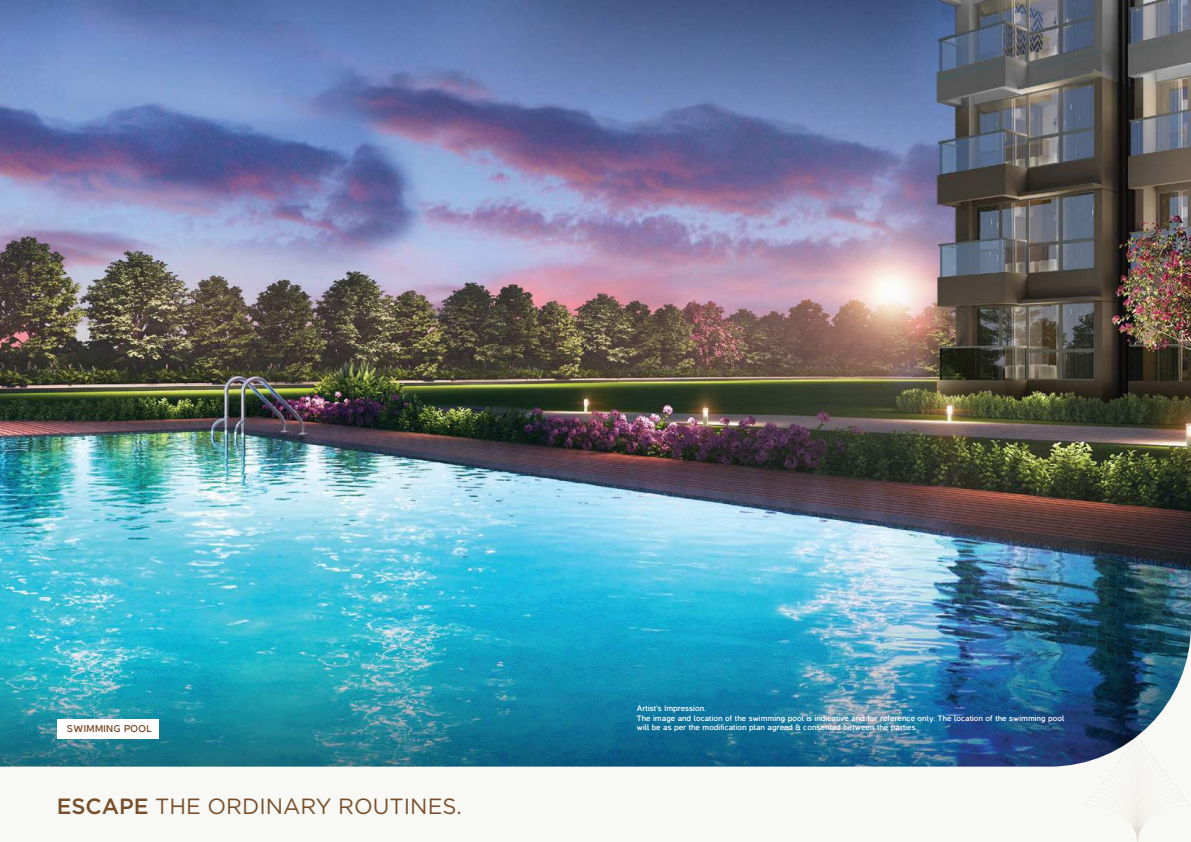
<style>
.page{position:relative;width:1191px;height:842px;background:#f8f8f5}
.page>*{position:absolute;margin:0;border:0;box-sizing:border-box;transform-origin:0 0}
.t1{font:22px "Gotham";color:#774e29}
.t2{font:700 10px "Casper";letter-spacing:.04em;color:#774e29}
.t3{font:700 8px/9.6px "Casper";letter-spacing:.01em;color:#fff}
.s1{font-weight:500}
</style>
<div class="page">
<svg style="left:1085px;top:768px;width:105px;height:74px"></svg>
<img style="left:0;top:0;width:1191px;height:767px">
<div style="left:57px;top:719px;width:102px;height:19px;background:#fff"></div>
<p class="t2" style="left:67px;top:725px;width:86px">SWIMMING POOL</p>
<h1 class="t1" style="left:57px;top:797px;width:407px"><span class="s1">ESCAPE</span> THE ORDINARY ROUTINES.</h1>
<p class="t3" style="left:637px;top:704px;width:429px">Artistís Impression.<br>The image and location of the swimming pool is indicative and for reference only. The location of the swimming pool will be as per the modification plan agreed &amp; consented between the parties.</p>
</div>
